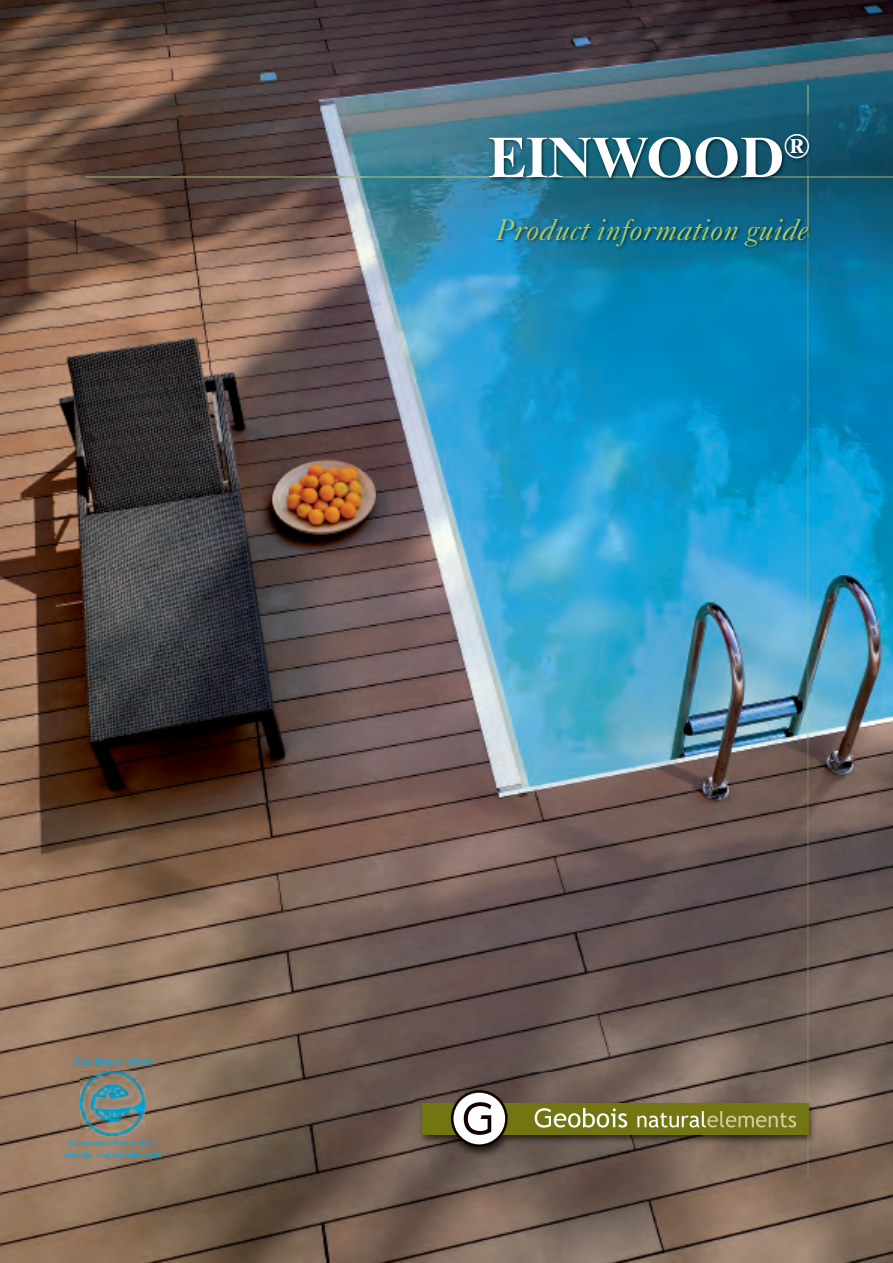
<style>
.page{position:relative;width:893px;height:1263px;background:#fff}
.page>*{position:absolute;margin:0;border:0;box-sizing:border-box;transform-origin:0 0}
.t1{font:700 57px "Times New Roman MT Std";color:#fff}
.t2{font:italic 30px "Caslon Five Forty";letter-spacing:.01em;color:#abc966}
.t3{font:11.25px "Frutiger LT Com";color:#00a9ea}
.t4{font:8.4px/11.4px "Frutiger LT Com";color:#00a9ea;text-align:center;scale:.9 1}
</style>
<div class="page">
<img style="left:0;top:0;width:893px;height:1263px">
<img style="left:836px;top:177px;width:57px;height:1px">
<img style="left:808px;top:330px;width:1px;height:848px">
<img style="left:808px;top:85px;width:1px;height:30px">
<img style="left:49px;top:115px;width:787px;height:121px">
<img style="left:85px;top:177px;width:723px;height:1px">
<svg style="left:808px;top:177px;width:28px;height:1px"></svg>
<img style="left:53px;top:210px;width:774px;height:120px">
<svg style="left:808px;top:210px;width:1px;height:26px"></svg>
<img style="left:415px;top:1072px;width:406px;height:100px">
<img style="left:808px;top:1072px;width:1px;height:100px">
<div style="left:423px;top:1103px;width:385px;height:31px;background:#727511"></div>
<svg style="left:451px;top:1090px;width:57px;height:57px"></svg>
<svg style="left:637px;top:1111px;width:159px;height:16px"></svg>
<svg style="left:535px;top:1108px;width:92px;height:19px"></svg>
<img style="left:81px;top:1072px;width:63px;height:63px">
<h3 class="t3" style="left:74px;top:1057px;width:80px">Eco Mark label</h3>
<p class="t4" style="left:63px;top:1138px;width:111px">Guaranteed free of glue, chloride, and formaldehyde</p>
<h1 class="t1" style="left:488px;top:139px;width:323px">EINWOOD<sup>®</sup></h1>
<h2 class="t2" style="left:496px;top:219px;width:314px">Product information guide</h2>
</div>
